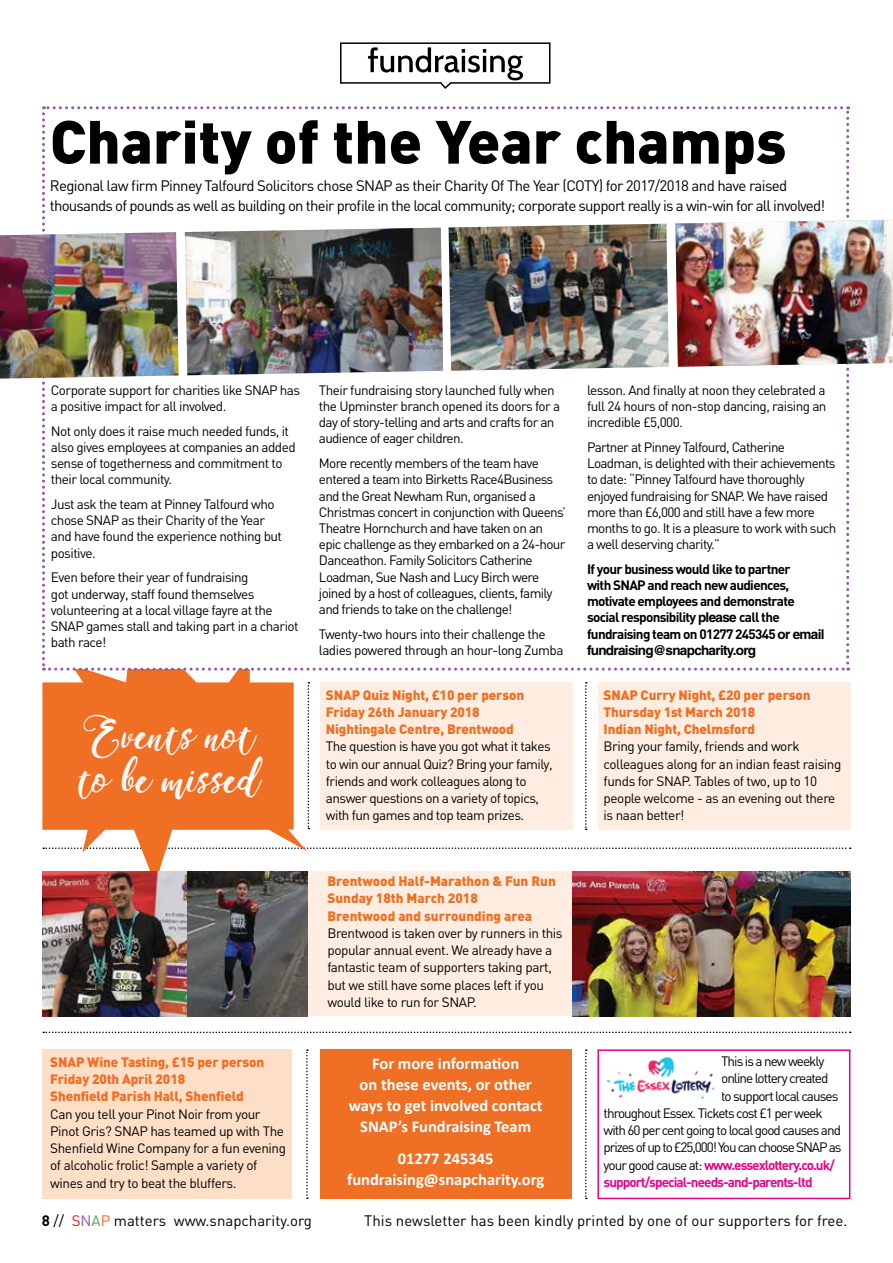
<style>
.page{position:relative;width:893px;height:1263px;background:#fff}
.page>*{position:absolute;margin:0;border:0;box-sizing:border-box;transform-origin:0 0}
.t1{font:900 60px "DIN";color:#000}
.t2{font:39px/43.5px "Perfume Classic Demo Version";color:#fff}
.t3{font:700 16.5px/21px "Calibri";color:#fff;text-align:center}
.t4{font:15px/19.5px "DIN";letter-spacing:-.04em;color:#000}
.t5{font:15px "DIN";color:#000}
.t6{font:13.5px/16.2px "DIN";letter-spacing:-.04em;color:#000}
.t7{font:900 13.5px/17.2px "DIN";letter-spacing:-.01em;color:#ef6f25}
.t8{font:700 13.5px/16.2px "DIN";letter-spacing:-.05em;color:#000}
.t9{font:13.5px "DIN";letter-spacing:-.07em;color:#000}
.t10{font:700 13.5px "DIN";letter-spacing:-.07em;color:#ec008c}
.t11{font:13.5px "DIN";letter-spacing:-.08em;color:#000}
.t12{font:700 13.5px "Helvetica";letter-spacing:-.05em;color:#000}
.s1{font-family:"Helvetica"}
.s2{font-weight:400;color:#000}
.s3{font-weight:700}
.s4{color:#db1f26}
.s5{color:#8e5ba5}
.s6{color:#41ad49}
.s7{color:#ef6f25}
</style>
<div class="page">
<svg style="left:306px;top:1049px;width:2px;height:150px"></svg>
<div style="left:321px;top:1049px;width:251px;height:150px;background:#ef6f25"></div>
<div style="left:43px;top:1049px;width:249px;height:150px;background:#fddec7"></div>
<svg style="left:307px;top:847px;width:544px;height:2px"></svg>
<svg style="left:43px;top:1031px;width:808px;height:2px"></svg>
<svg style="left:308px;top:682px;width:1px;height:147px"></svg>
<svg style="left:42px;top:671px;width:265px;height:200px;fill:#ef6f25"></svg>
<div style="left:42px;top:871px;width:530px;height:145px;background:#feede0"></div>
<svg style="left:340px;top:42px;width:211px;height:47px"></svg>
<svg style="left:585px;top:1049px;width:2px;height:150px"></svg>
<div style="left:599px;top:682px;width:252px;height:148px;background:#feede0"></div>
<svg style="left:585px;top:682px;width:2px;height:148px"></svg>
<div style="left:320px;top:682px;width:252px;height:148px;background:#feede0"></div>
<img style="left:42px;top:106px;width:851px;height:565px">
<img style="left:0;top:232px;width:179px;height:147px">
<img style="left:572px;top:871px;width:278px;height:145px">
<div style="left:597px;top:1049px;width:253px;height:150px;background:#fff;border:2px solid #ec008c"></div>
<img style="left:606px;top:1058px;width:109px;height:41px">
<img style="left:43px;top:871px;width:265px;height:145px">
<h1 class="t1" style="left:50px;top:102px;width:738px">Charity of the Year champs</h1>
<p class="t4" style="left:50px;top:176px;width:777px">Regional law firm Pinney Talfourd Solicitors chose SNAP as their Charity Of The Year (COTY) for 2017/2018 and have raised thousands of pounds as well as building on their profile in the local community; corporate support really is a win-win for all involved!</p>
<p class="t6" style="left:51px;top:382px;width:251px">Corporate support for charities like SNAP has a positive impact for all involved.</p>
<p class="t6" style="left:51px;top:422px;width:246px">Not only does it raise much needed funds, it also gives employees at companies an added sense of togetherness and commitment to their local community.</p>
<p class="t6" style="left:51px;top:496px;width:233px">Just ask the team at Pinney Talfourd who chose SNAP as their Charity of the Year and have found the experience nothing but positive.</p>
<p class="t6" style="left:51px;top:569px;width:249px">Even before their year of fundraising<br>got underway, staff found themselves volunteering at a local village fayre at the SNAP games stall and taking part in a chariot bath race!</p>
<h2 class="t2" style="left:78px;top:713px;width:182px">Events not to be missed</h2>
<p class="t6" style="left:319px;top:382px;width:243px">Their fundraising story launched fully when the Upminster branch opened its doors for a day of story-telling and arts and crafts for an audience of eager children.</p>
<p class="t6" style="left:319px;top:455px;width:249px">More recently members of the team have entered a team into Birketts Race4Business and the Great Newham Run, organised a Christmas concert in conjunction with Queens’ Theatre Hornchurch and have taken on an epic challenge as they embarked on a 24-hour Danceathon. Family Solicitors Catherine Loadman, Sue Nash and Lucy Birch were joined by a host of colleagues, clients, family and friends to take on the challenge!</p>
<p class="t6" style="left:319px;top:625px;width:246px">Twenty-two hours into their challenge the ladies powered through an hour-long Zumba</p>
<p class="t7" style="left:326px;top:685px;width:200px">SNAP Quiz Night, £10 per person<br>Friday 26th January 2018<br>Nightingale Centre, Brentwood</p>
<p class="t6" style="left:326px;top:738px;width:228px;line-height:17.2px">The question is have you got what it takes to win our annual Quiz? Bring your family, friends and work colleagues along to answer questions on a variety of topics, with fun games and top team prizes.</p>
<p class="t7" style="left:50px;top:1053px;width:216px">SNAP Wine Tasting, £15 per person<br>Friday 20th April 2018<br>Shenfield Parish Hall, Shenfield</p>
<p class="t6" style="left:50px;top:1105px;width:237px;line-height:17.2px">Can you tell your Pinot Noir from your Pinot Gris? SNAP has teamed up with The Shenfield Wine Company for a fun evening of alcoholic frolic! Sample a variety of wines and try to beat the bluffers.</p>
<p class="t7" style="left:327px;top:872px;width:230px">Brentwood Half-Marathon &amp; Fun Run<br>Sunday 18th March 2018<br>Brentwood and surrounding area</p>
<p class="t6" style="left:327px;top:924px;width:237px;line-height:17.2px">Brentwood is taken over by runners in this popular annual event. We already have a fantastic team of supporters taking part, but we still have some places left if you would like to run for SNAP.</p>
<p class="t3" style="left:349px;top:1053px;width:195px">For more information<br>on these events, or other ways to get involved contact<br>SNAP’s Fundraising Team</p>
<p class="t3" style="left:347px;top:1148px;width:199px">01277 245345 fundraising@snapcharity.org</p>
<p class="t6" style="left:587px;top:382px;width:241px;text-align:justify">lesson. And finally at noon they celebrated a full 24 hours of non-stop dancing, raising an incredible £5,000.</p>
<p class="t6" style="left:587px;top:439px;width:251px">Partner at Pinney Talfourd, Catherine Loadman, is delighted with their achievements to date: “Pinney Talfourd have thoroughly enjoyed fundraising for SNAP. We have raised more than £6,000 and still have a few more months to go. It is a pleasure to work with such a well deserving charity.”</p>
<p class="t8" style="left:587px;top:560px;width:239px">If your business would like to partner<br>with SNAP and reach new audiences, motivate employees and demonstrate social responsibility <span class="s1">please</span> call the fundraising team on 01277 245345 <span class="s1">or email</span></p>
<p class="t12" style="left:587px;top:642px;width:170px">fundraising@snapcharity.org</p>
<p class="t7" style="left:603px;top:685px;width:209px">SNAP Curry Night, £20 per person<br>Thursday 1st March 2018<br>Indian Night, Chelmsford</p>
<p class="t6" style="left:603px;top:738px;width:239px;line-height:17.2px">Bring your family, friends and work colleagues along for an indian feast raising funds for SNAP. Tables of two, up to 10 people welcome - as an evening out there is naan better!</p>
<p class="t9" style="left:721px;top:1053px;width:105px">This is a new weekly</p>
<p class="t9" style="left:721px;top:1070px;width:109px">online lottery created</p>
<p class="t9" style="left:721px;top:1087px;width:119px">to support local causes</p>
<p class="t9" style="left:603px;top:1104px;width:221px">throughout Essex. Tickets cost £1 per week</p>
<p class="t9" style="left:603px;top:1122px;width:239px">with 60 per cent going to local good causes and</p>
<p class="t11" style="left:603px;top:1139px;width:239px">prizes of up to £25,000! You can choose SNAP as</p>
<p class="t10" style="left:603px;top:1156px;width:233px"><span class="s2">your good cause at:</span> www.essexlottery.co.uk/</p>
<p class="t10" style="left:603px;top:1173px;width:211px">support/special-needs-and-parents-ltd</p>
<p class="t5" style="left:42px;top:1211px;width:271px"><span class="s3">8</span> // <span class="s4">S</span><span class="s5">N</span><span class="s6">A</span><span class="s7">P</span> matters www.snapcharity.org</p>
<p class="t5" style="left:364px;top:1211px;width:485px">This newsletter has been kindly printed by one of our supporters for free.</p>
</div>
